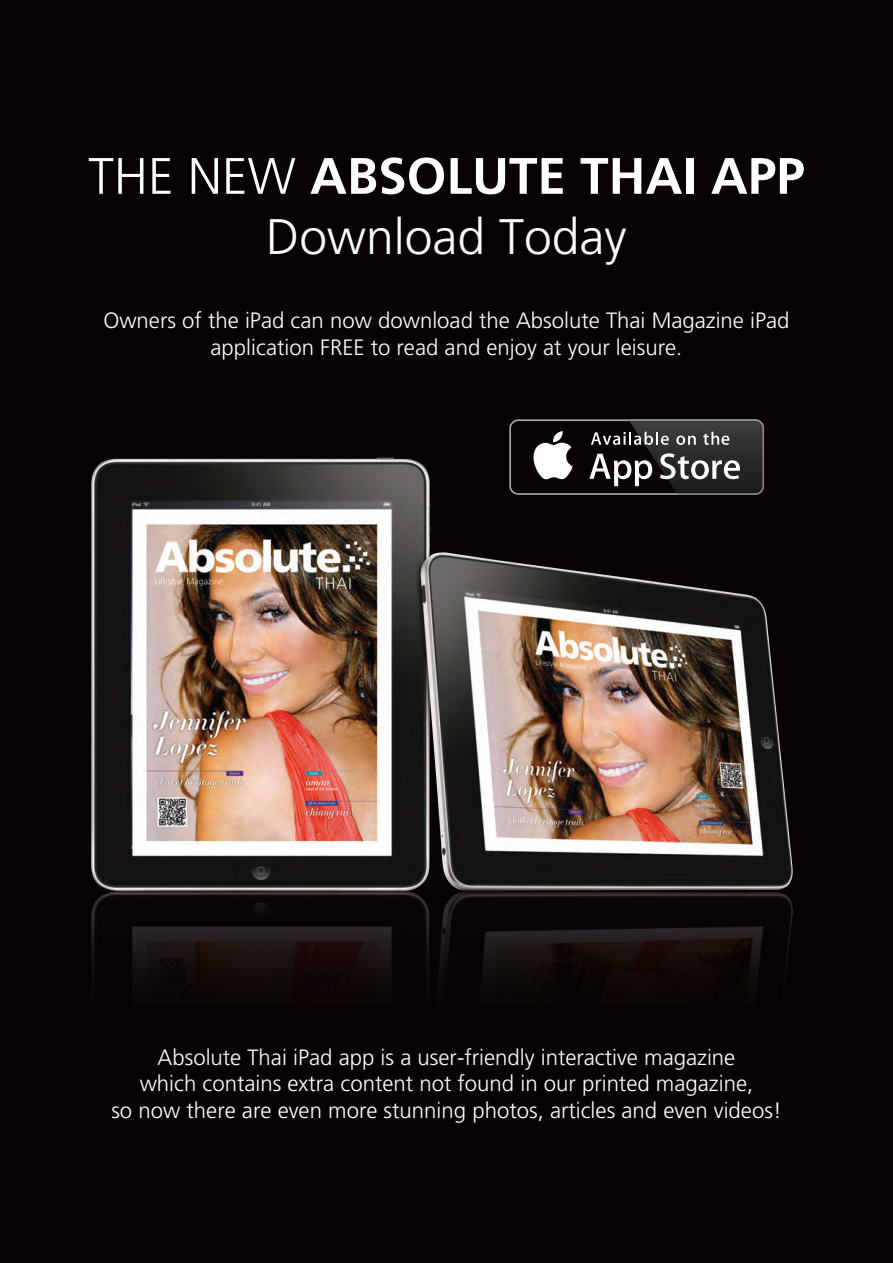
<style>
.page{position:relative;width:893px;height:1263px;background:#080302}
.page>*{position:absolute;margin:0;border:0;box-sizing:border-box;transform-origin:0 0}
.t1{font:700 51.15px "Frutiger LT Std";color:#fff}
.t2{font:300 49.95px "Frutiger LT Std";color:#fff}
.t3{font:300 22.2px/26.5px "Frutiger LT Std";color:#fff;text-align:center}
.s1{font-weight:300}
</style>
<div class="page">
<img style="left:91px;top:442px;width:702px;height:537px">
<svg style="left:509px;top:419px;width:255px;height:76px"></svg>
<div style="left:511px;top:421px;width:251px;height:72px;background:#080302;border-radius:7px"></div>
<svg style="left:533px;top:431px;width:40px;height:48px"></svg>
<img style="left:628px;top:419px;width:136px;height:76px">
<img style="left:629px;top:421px;width:133px;height:72px">
<svg style="left:589px;top:454px;width:63px;height:32px"></svg>
<svg style="left:660px;top:453px;width:80px;height:26px"></svg>
<svg style="left:591px;top:432px;width:78px;height:13px"></svg>
<svg style="left:676px;top:436px;width:20px;height:9px"></svg>
<svg style="left:703px;top:432px;width:26px;height:13px"></svg>
<h1 class="t1" style="left:88px;top:146px;width:718px"><span class="s1">THE NEW</span> ABSOLUTE THAI APP</h1>
<h2 class="t2" style="left:266px;top:208px;width:362px">Download Today</h2>
<p class="t3" style="left:103px;top:307px;width:688px">Owners of the iPad can now download the Absolute Thai Magazine iPad application FREE to read and enjoy at your leisure.</p>
<p class="t3" style="left:111px;top:1044px;width:672px">Absolute Thai iPad app is a user-friendly interactive magazine<br>which contains extra content not found in our printed magazine,<br>so now there are even more stunning photos, articles and even videos!</p>
</div>
